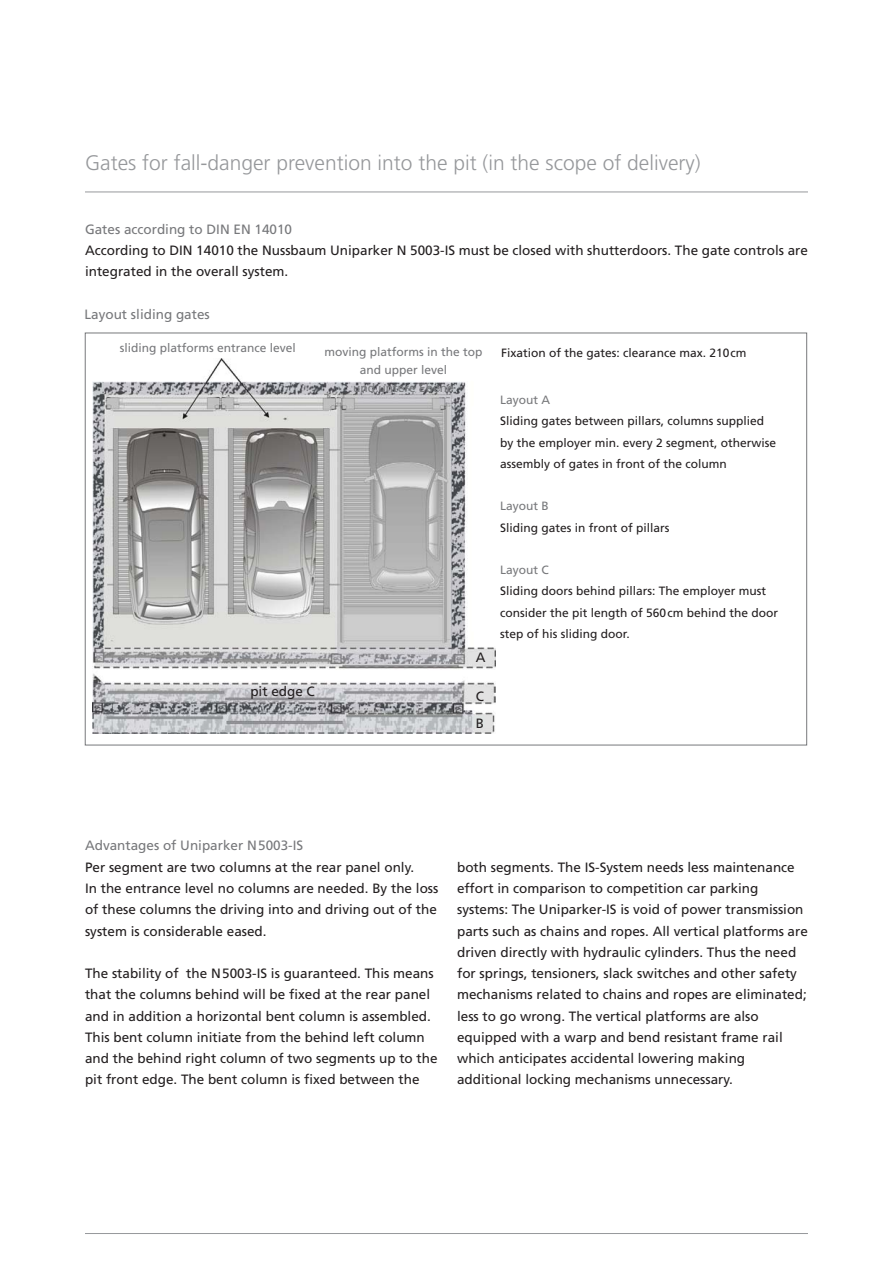
<style>
.page{position:relative;width:893px;height:1263px;background:#fff}
.page>*{position:absolute;margin:0;border:0;box-sizing:border-box;transform-origin:0 0}
.t1{font:300 21px "Frutiger LT";color:#96989b}
.t2{font:13.5px/21.3px "Frutiger LT";color:#231f20}
.t3{font:13.5px "Frutiger LT";color:#77787b}
.t4{font:12px/21.3px "Frutiger LT";color:#231f20}
.t5{font:12px/18px "Frutiger LT";color:#77787b;text-align:center}
</style>
<div class="page">
<hr style="left:85px;top:192px;width:723px;height:1px;background:#96989b">
<hr style="left:85px;top:1233px;width:723px;height:1px;background:#96989b">
<img style="left:93px;top:359px;width:402px;height:375px">
<div style="left:472px;top:407px;width:24px;height:224px;background:#fff"></div>
<h1 class="t1" style="left:85px;top:154px;width:617px">Gates for fall-danger prevention into the pit (in the scope of delivery)</h1>
<p class="t3" style="left:85px;top:224px;width:209px">Gates according to DIN EN 14010</p>
<p class="t2" style="left:85px;top:241px;width:724px">According to DIN 14010 the Nussbaum Uniparker N 5003-IS must be closed with shutterdoors. The gate controls are integrated in the overall system.</p>
<p class="t3" style="left:84px;top:309px;width:127px">Layout sliding gates</p>
<p class="t5" style="left:120px;top:340px;width:178px">sliding platforms entrance level</p>
<p class="t5" style="left:324px;top:344px;width:160px">moving platforms in the top and upper level<br>und untere Ebene</p>
<p class="t2" style="left:250px;top:682px;width:66px">pit edge C</p>
<p class="t2" style="left:476px;top:648px;width:11px">A</p>
<p class="t2" style="left:476px;top:683px;width:10px;line-height:27.6px">C<br>B</p>
<p class="t4" style="left:501px;top:343px;width:247px">Fixation of the gates: clearance max. 210cm</p>
<p class="t5" style="left:500px;top:392px;width:52px">Layout A</p>
<p class="t4" style="left:500px;top:411px;width:278px">Sliding gates between pillars, columns supplied by the employer min. every 2 segment, otherwise assembly of gates in front of the column</p>
<p class="t5" style="left:500px;top:498px;width:50px">Layout B</p>
<p class="t4" style="left:500px;top:518px;width:171px">Sliding gates in front of pillars</p>
<p class="t5" style="left:500px;top:562px;width:50px">Layout C</p>
<p class="t4" style="left:500px;top:581px;width:279px">Sliding doors behind pillars: The employer must consider the pit length of 560cm behind the door step of his sliding door.</p>
<p class="t3" style="left:85px;top:840px;width:220px">Advantages of Uniparker N5003-IS</p>
<p class="t2" style="left:85px;top:857px;width:355px">Per segment are two columns at the rear panel only.<br>In the entrance level no columns are needed. By the loss of these columns the driving into and driving out of the system is considerable eased.</p>
<p class="t2" style="left:85px;top:964px;width:354px">The stability of the N5003-IS is guaranteed. This means that the columns behind will be fixed at the rear panel and in addition a horizontal bent column is assembled.<br>This bent column initiate from the behind left column and the behind right column of two segments up to the pit front edge. The bent column is fixed between the</p>
<p class="t2" style="left:457px;top:857px;width:352px">both segments. The IS-System needs less maintenance effort in comparison to competition car parking systems: The Uniparker-IS is void of power transmission parts such as chains and ropes. All vertical platforms are driven directly with hydraulic cylinders. Thus the need for springs, tensioners, slack switches and other safety mechanisms related to chains and ropes are eliminated; less to go wrong. The vertical platforms are also equipped with a warp and bend resistant frame rail which anticipates accidental lowering making additional locking mechanisms unnecessary.</p>
</div>
